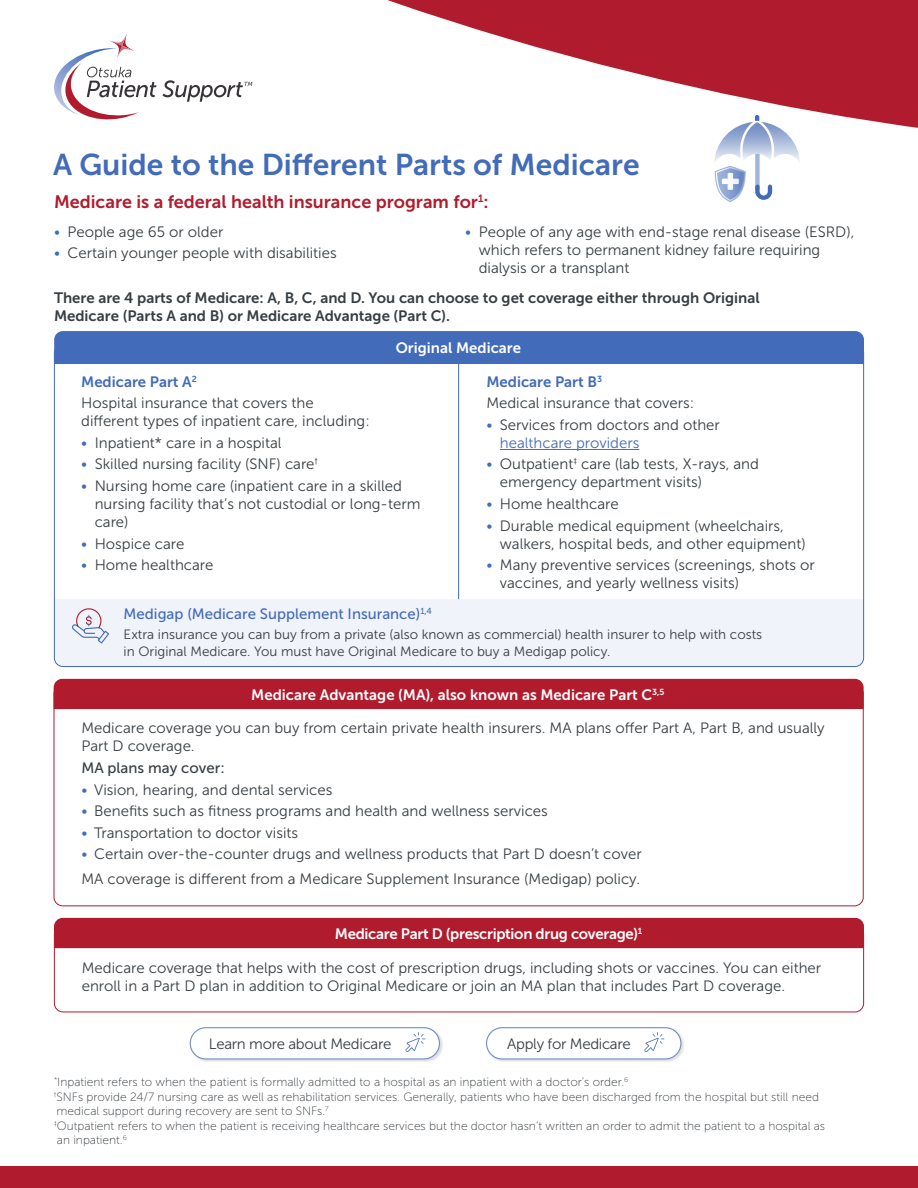
<style>
.page{position:relative;width:918px;height:1188px;background:#fff}
.page>*{position:absolute;margin:0;border:0;box-sizing:border-box;transform-origin:0 0}
.t1{font:30px "Museo Sans 700";color:#426bba}
.t2{font:18px "Museo Sans 700";color:#b01c2e}
.t3{font:15px/18px "Museo Sans 300";color:#373d42}
.t4{font:15px/18px "Museo Sans 700";color:#373d42}
.t5{font:15px "Museo Sans 700";color:#fff}
.t6{font:15px "Museo Sans 700";letter-spacing:-.02em;color:#fff}
.t7{font:15px "Museo Sans 500";color:#426bba}
.t8{font:15px "Museo Sans 300";letter-spacing:-.02em;color:#373d42}
.t9{font:15px "Museo Sans 700";color:#426bba}
.t10{font:15px "Museo Sans 500";color:#373d42}
.t11{font:13.5px/16.5px "Museo Sans 300";color:#373d42}
.t12{font:12px/14.4px "Museo Sans 100";color:#373d42}
.s1{color:#426bba}
</style>
<div class="page">
<div style="left:0;top:1166px;width:918px;height:22px;background:#b01c2e"></div>
<svg style="left:387px;top:0;width:531px;height:124px;fill:#b01c2e"></svg>
<svg style="left:54px;top:33px;width:198px;height:87px"></svg>
<hr style="left:500px;top:449px;width:139px;height:1px;background:#426bba">
<hr style="left:458px;top:343px;width:1px;height:257px;background:#426bba">
<svg style="left:714px;top:115px;width:86px;height:87px"></svg>
<div style="left:54px;top:599px;width:810px;height:68px;background:#f0f3f9"></div>
<svg style="left:71px;top:608px;width:39px;height:37px"></svg>
<div style="left:54px;top:679px;width:810px;height:30px;background:#b01c2e"></div>
<div style="left:54px;top:925px;width:810px;height:87px;border:1px solid #b01c2e;border-radius:9px"></div>
<div style="left:54px;top:918px;width:810px;height:30px;background:#b01c2e"></div>
<div style="left:189px;top:1027px;width:255px;height:36px;background:#000;opacity:.13"></div>
<div style="left:190px;top:1028px;width:249px;height:31px;background:#fff;border-radius:16px"></div>
<div style="left:190px;top:1027px;width:250px;height:33px;border:1px solid #738dc3;border-radius:16px"></div>
<svg style="left:406px;top:1032px;width:19px;height:20px"></svg>
<div style="left:486px;top:1027px;width:199px;height:36px;background:#000;opacity:.13"></div>
<div style="left:487px;top:1028px;width:194px;height:31px;background:#fff;border-radius:16px"></div>
<div style="left:486px;top:1027px;width:195px;height:33px;border:1px solid #738dc3;border-radius:16px"></div>
<svg style="left:644px;top:1032px;width:20px;height:20px"></svg>
<div style="left:54px;top:331px;width:810px;height:33px;background:#426bba"></div>
<h1 class="t1" style="left:53px;top:148px;width:588px">A Guide to the Different Parts of Medicare</h1>
<p class="t2" style="left:54px;top:192px;width:436px">Medicare is a federal health insurance program for<sup>1</sup>:</p>
<p class="t3" style="left:54px;top:223px;width:171px"><span class="s1">•</span> People age 65 or older</p>
<p class="t3" style="left:54px;top:244px;width:284px"><span class="s1">•</span> Certain younger people with disabilities</p>
<p class="t3" style="left:479px;top:223px;width:377px;text-indent:-14px"><span class="s1">•</span> People of any age with end-stage renal disease (ESRD), which refers to permanent kidney failure requiring dialysis or a transplant</p>
<p class="t4" style="left:54px;top:289px;width:707px">There are 4 parts of Medicare: A, B, C, and D. You can choose to get coverage either through Original<br>Medicare (Parts A and B) or Medicare Advantage (Part C).</p>
<p class="t5" style="left:396px;top:340px;width:127px">Original Medicare</p>
<p class="t9" style="left:81px;top:373px;width:117px">Medicare Part A<sup>2</sup></p>
<p class="t3" style="left:81px;top:394px;width:290px">Hospital insurance that covers the different types of inpatient care, including:</p>
<p class="t3" style="left:81px;top:434px;width:202px"><span class="s1">•</span> Inpatient* care in a hospital</p>
<p class="t3" style="left:81px;top:455px;width:238px"><span class="s1">•</span> Skilled nursing facility (SNF) care<sup>†</sup></p>
<p class="t3" style="left:95px;top:477px;width:327px;text-indent:-14px"><span class="s1">•</span> Nursing home care (inpatient care in a skilled nursing facility that’s not custodial or long-term care)</p>
<p class="t3" style="left:81px;top:534px;width:105px"><span class="s1">•</span> Hospice care</p>
<p class="t3" style="left:81px;top:556px;width:134px"><span class="s1">•</span> Home healthcare</p>
<p class="t9" style="left:486px;top:373px;width:117px">Medicare Part B<sup>3</sup></p>
<p class="t3" style="left:486px;top:394px;width:209px">Medical insurance that covers:</p>
<p class="t3" style="left:500px;top:416px;width:222px;text-indent:-14px"><span class="s1">•</span> Services from doctors and other <span class="s1">healthcare providers</span></p>
<p class="t3" style="left:500px;top:455px;width:261px;text-indent:-14px"><span class="s1">•</span> Outpatient<sup>‡</sup> care (lab tests, X-rays, and emergency department visits)</p>
<p class="t3" style="left:486px;top:495px;width:134px"><span class="s1">•</span> Home healthcare</p>
<p class="t3" style="left:500px;top:516px;width:308px;text-indent:-14px"><span class="s1">•</span> Durable medical equipment (wheelchairs, walkers, hospital beds, and other equipment)</p>
<p class="t3" style="left:500px;top:556px;width:316px;text-indent:-14px"><span class="s1">•</span> Many preventive services (screenings, shots or vaccines, and yearly wellness visits)</p>
<p class="t7" style="left:124px;top:606px;width:310px">Medigap (Medicare Supplement Insurance)<sup>1,4</sup></p>
<p class="t11" style="left:124px;top:627px;width:640px">Extra insurance you can buy from a private (also known as commercial) health insurer to help with costs in Original Medicare. You must have Original Medicare to buy a Medigap policy.</p>
<p class="t5" style="left:251px;top:686px;width:415px">Medicare Advantage (MA), also known as Medicare Part C<sup>3,5</sup></p>
<p class="t3" style="left:81px;top:719px;width:745px">Medicare coverage you can buy from certain private health insurers. MA plans offer Part A, Part B, and usually<br>Part D coverage.</p>
<p class="t10" style="left:81px;top:760px;width:145px">MA plans may cover:</p>
<p class="t3" style="left:81px;top:781px;width:253px"><span class="s1">•</span> Vision, hearing, and dental services</p>
<p class="t3" style="left:81px;top:802px;width:468px"><span class="s1">•</span> Benefits such as fitness programs and health and wellness services</p>
<p class="t3" style="left:81px;top:824px;width:218px"><span class="s1">•</span> Transportation to doctor visits</p>
<p class="t3" style="left:81px;top:842px;width:562px;line-height:24.8px"><span class="s1">•</span> Certain over-the-counter drugs and wellness products that Part D doesn’t cover<br>MA coverage is different from a Medicare Supplement Insurance (Medigap) policy.</p>
<p class="t6" style="left:335px;top:925px;width:309px">Medicare Part D (prescription drug coverage)<sup>1</sup></p>
<p class="t3" style="left:82px;top:959px;width:741px">Medicare coverage that helps with the cost of prescription drugs, including shots or vaccines. You can either enroll in a Part D plan in addition to Original Medicare or join an MA plan that includes Part D coverage.</p>
<p class="t8" style="left:209px;top:1036px;width:184px">Learn more about Medicare</p>
<p class="t8" style="left:507px;top:1036px;width:125px">Apply for Medicare</p>
<p class="t12" style="left:54px;top:1075px;width:773px"><sup>*</sup>Inpatient refers to when the patient is formally admitted to a hospital as an inpatient with a doctor’s order.<sup>6<br>†</sup>SNFs provide 24/7 nursing care as well as rehabilitation services. Generally, patients who have been discharged from the hospital but still need medical support during recovery are sent to SNFs.<sup>7<br>‡</sup>Outpatient refers to when the patient is receiving healthcare services but the doctor hasn’t written an order to admit the patient to a hospital as an inpatient.<sup>6</sup></p>
</div>
